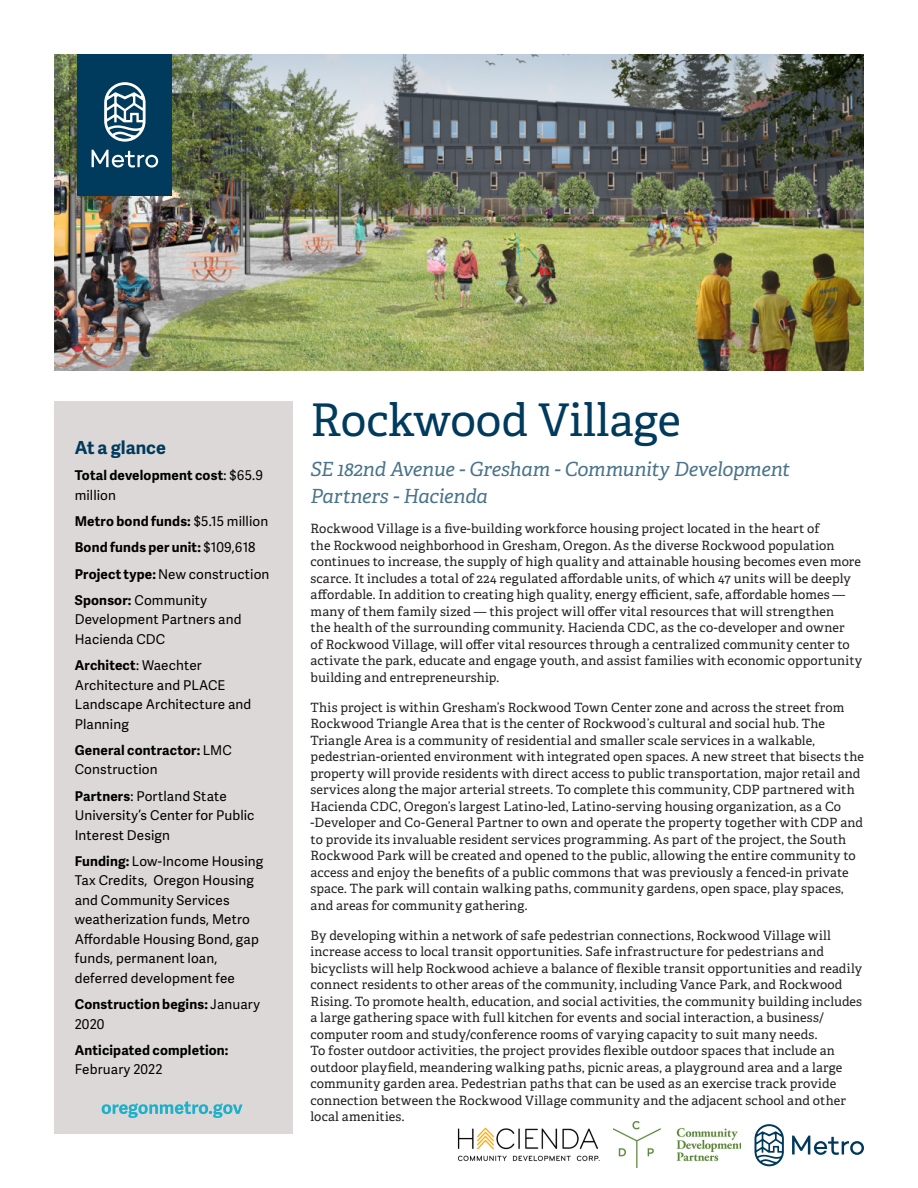
<style>
.page{position:relative;width:918px;height:1188px;background:#fff}
.page>*{position:absolute;margin:0;border:0;box-sizing:border-box;transform-origin:0 0}
.Title_30{font:45px "Adelle PE";color:#003a5d}
.Introduction_Quote{font:italic 19.5px/27px "Adelle PE";letter-spacing:-.015em;color:#49748a}
.Heading_-_Callout_bl{font:700 18px "Adelle Sans";color:#003a5d}
.Body_text_-_B_Sans{font:13.5px/19.5px "Adelle Sans";letter-spacing:.01em;color:#000}
.Body_text_-_B_Sans-2{font:700 13.5px/19.5px "Adelle Sans";letter-spacing:.015em;color:#000}
.Body_text_-_A{font:12.75px/16.5px "Adelle PE";letter-spacing:.015em;color:#231f20}
.s1{font-weight:400}
.s2{font-weight:700}
</style>
<div class="page">
<img style="left:54px;top:54px;width:810px;height:316px">
<div style="left:54px;top:402px;width:239px;height:732px;background:#dcd8d7"></div>
<img style="left:614px;top:1121px;width:126px;height:47px">
<img style="left:457px;top:1127px;width:143px;height:35px">
<div style="left:78px;top:54px;width:94px;height:142px;background:#003a5d"></div>
<svg style="left:92px;top:150px;width:66px;height:18px"></svg>
<svg style="left:104px;top:82px;width:42px;height:60px"></svg>
<svg style="left:102px;top:1101px;width:141px;height:17px"></svg>
<svg style="left:792px;top:1136px;width:72px;height:19px"></svg>
<svg style="left:755px;top:1124px;width:29px;height:42px"></svg>
<p class="Heading_-_Callout_bl" style="left:75px;top:435px;width:93px">At a glance</p>
<p class="Body_text_-_B_Sans-2" style="left:75px;top:465px;width:190px">Total development cost<span class="s1">: $65.9 million</span></p>
<p class="Body_text_-_B_Sans-2" style="left:75px;top:511px;width:195px">Metro bond funds: <span class="s1">$5.15 million</span></p>
<p class="Body_text_-_B_Sans-2" style="left:75px;top:537px;width:182px">Bond funds per unit: <span class="s1">$109,618</span></p>
<p class="Body_text_-_B_Sans" style="left:75px;top:564px;width:196px"><span class="s2">Project type:</span> New construction</p>
<p class="Body_text_-_B_Sans" style="left:75px;top:590px;width:168px"><span class="s2">Sponsor:</span> Community<br>Development Partners and<br>Hacienda CDC</p>
<p class="Body_text_-_B_Sans" style="left:75px;top:655px;width:178px"><span class="s2">Architect</span>: Waechter<br>Architecture and PLACE<br>Landscape Architecture and<br>Planning</p>
<p class="Body_text_-_B_Sans-2" style="left:75px;top:740px;width:159px">General contractor: <span class="s1">LMC<br>Construction</span></p>
<p class="Body_text_-_B_Sans" style="left:75px;top:786px;width:181px"><span class="s2">Partners</span>: Portland State<br>University’s Center for Public<br>Interest Design</p>
<p class="Body_text_-_B_Sans" style="left:75px;top:851px;width:190px"><span class="s2">Funding:</span> Low-Income Housing<br>Tax Credits, Oregon Housing and Community Services weatherization funds, Metro<br>Affordable Housing Bond, gap funds, permanent loan, deferred development fee</p>
<p class="Body_text_-_B_Sans-2" style="left:75px;top:994px;width:187px">Construction begins: <span class="s1">January<br>2020</span></p>
<p class="Body_text_-_B_Sans-2" style="left:75px;top:1040px;width:155px">Anticipated completion:<br><span class="s1">February 2022</span></p>
<p class="Title_30" style="left:310px;top:387px;width:372px">Rockwood Village</p>
<p class="Introduction_Quote" style="left:310px;top:455px;width:481px">SE 182nd Avenue - Gresham - Community Development<br>Partners - Hacienda</p>
<p class="Body_text_-_A" style="left:310px;top:520px;width:553px">Rockwood Village is a five-building workforce housing project located in the heart of<br>the Rockwood neighborhood in Gresham, Oregon. As the diverse Rockwood population continues to increase, the supply of high quality and attainable housing becomes even more scarce. It includes a total of 224 regulated affordable units, of which 47 units will be deeply affordable. In addition to creating high quality, energy efficient, safe, affordable homes — many of them family sized — this project will offer vital resources that will strengthen<br>the health of the surrounding community. Hacienda CDC, as the co-developer and owner<br>of Rockwood Village, will offer vital resources through a centralized community center to activate the park, educate and engage youth, and assist families with economic opportunity building and entrepreneurship.</p>
<p class="Body_text_-_A" style="left:310px;top:698px;width:555px">This project is within Gresham’s Rockwood Town Center zone and across the street from Rockwood Triangle Area that is the center of Rockwood’s cultural and social hub. The Triangle Area is a community of residential and smaller scale services in a walkable, pedestrian-oriented environment with integrated open spaces. A new street that bisects the property will provide residents with direct access to public transportation, major retail and services along the major arterial streets. To complete this community, CDP partnered with Hacienda CDC, Oregon’s largest Latino-led, Latino-serving housing organization, as a Co -Developer and Co-General Partner to own and operate the property together with CDP and to provide its invaluable resident services programming. As part of the project, the South Rockwood Park will be created and opened to the public, allowing the entire community to access and enjoy the benefits of a public commons that was previously a fenced-in private space. The park will contain walking paths, community gardens, open space, play spaces, and areas for community gathering.</p>
<p class="Body_text_-_A" style="left:310px;top:926px;width:553px">By developing within a network of safe pedestrian connections, Rockwood Village will increase access to local transit opportunities. Safe infrastructure for pedestrians and bicyclists will help Rockwood achieve a balance of flexible transit opportunities and readily connect residents to other areas of the community, including Vance Park, and Rockwood Rising. To promote health, education, and social activities, the community building includes a large gathering space with full kitchen for events and social interaction, a business/ computer room and study/conference rooms of varying capacity to suit many needs.<br>To foster outdoor activities, the project provides flexible outdoor spaces that include an outdoor playfield, meandering walking paths, picnic areas, a playground area and a large community garden area. Pedestrian paths that can be used as an exercise track provide connection between the Rockwood Village community and the adjacent school and other local amenities.</p>
</div>
